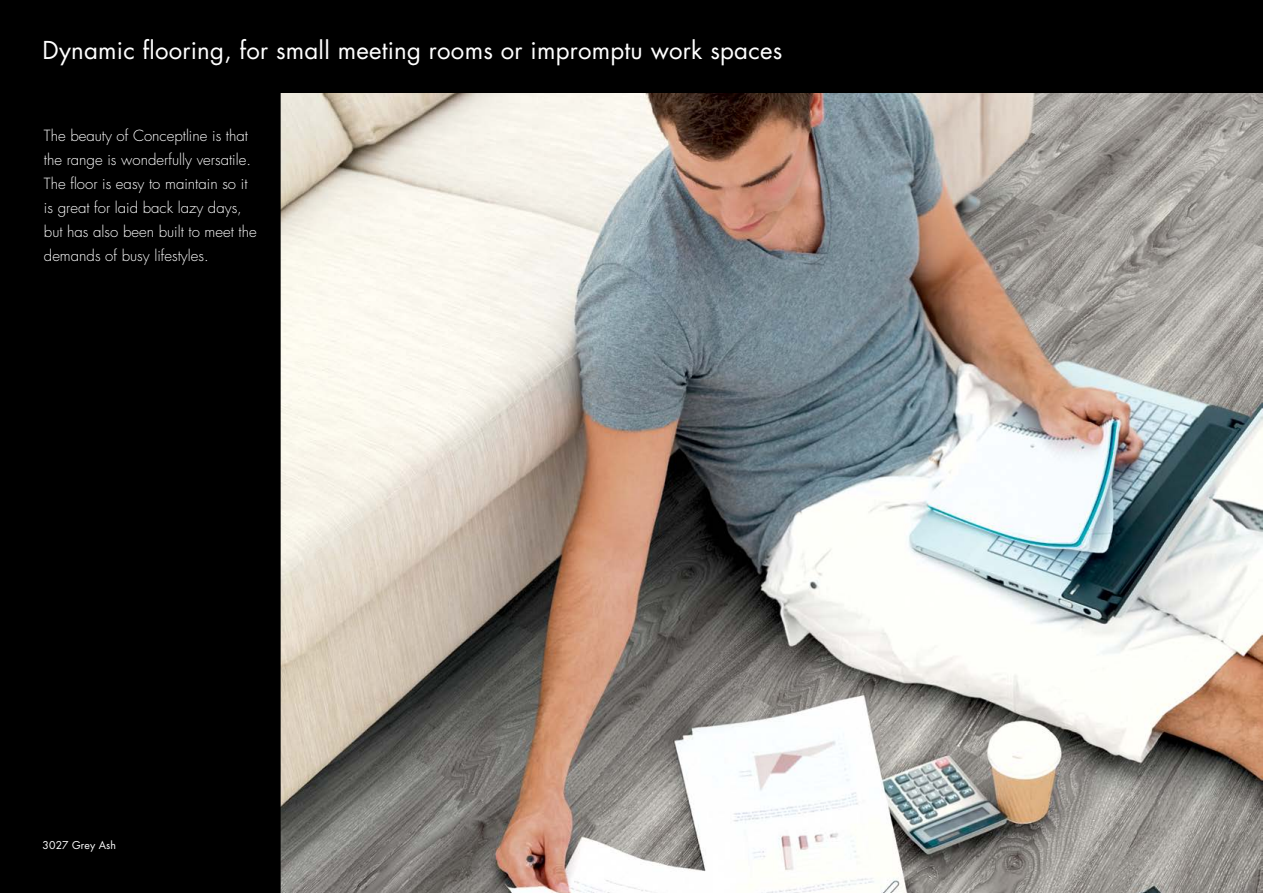
<style>
.page{position:relative;width:1263px;height:893px;background:#fff}
.page>*{position:absolute;margin:0;border:0;box-sizing:border-box;transform-origin:0 0}
.t1{font:24px "Futura";letter-spacing:.01em;color:#fff}
.t2{font:300 15px/24px "Futura";color:#fff}
.t3{font:10.5px "Futura";letter-spacing:.01em;color:#fff}
</style>
<div class="page">
<div style="left:0;top:0;width:1263px;height:98px;background:#000"></div>
<img style="left:281px;top:94px;width:982px;height:799px">
<div style="left:0;top:93px;width:281px;height:800px;background:#000"></div>
<h1 class="t1" style="left:43px;top:34px;width:741px">Dynamic flooring, for small meeting rooms or impromptu work spaces</h1>
<p class="t2" style="left:44px;top:123px;width:214px">The beauty of Conceptline is that the range is wonderfully versatile.<br>The floor is easy to maintain so it is great for laid back lazy days, but has also been built to meet the demands of busy lifestyles.</p>
<p class="t3" style="left:43px;top:838px;width:75px">3027 Grey Ash</p>
</div>
